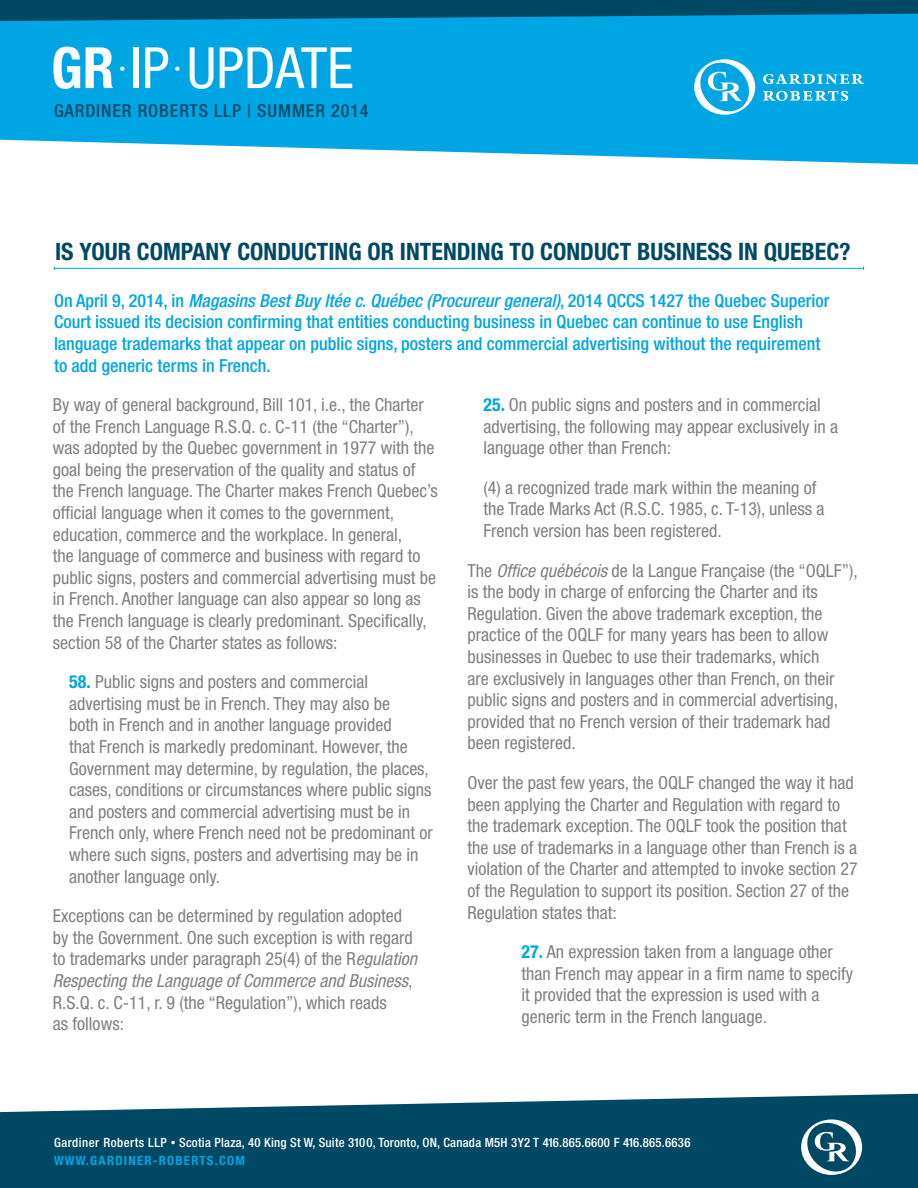
<style>
.page{position:relative;width:918px;height:1188px;background:#fff}
.page>*{position:absolute;margin:0;border:0;box-sizing:border-box;transform-origin:0 0}
.t1{font:condensed 57px "Helvetica Neue LT Std";color:#fff}
.t2{font:700 condensed 24px "Helvetica Neue LT Std";color:#004964}
.t3{font:condensed 18px/21.6px "Helvetica Neue LT Std";color:#808083}
.t4{font:500 condensed 18px/21.6px "Helvetica Neue LT Std";color:#00a5e3}
.t5{font:500 condensed 18px "Helvetica Neue LT Std";letter-spacing:.05em;color:#004964}
.t6{font:500 condensed 12.75px/18px "Helvetica Neue LT Std";letter-spacing:.02em;color:#fff}
.s1{font-weight:700}
.s2{font-style:italic}
.s3{font-weight:700;color:#00a5e3}
.s4{font-size:9.75px}
</style>
<div class="page">
<svg style="left:0;top:21px;width:918px;height:143px;background:#16ace5"></svg>
<svg style="left:0;top:0;width:918px;height:21px;background:#005879"></svg>
<svg style="left:0;top:1094px;width:918px;height:94px;background:#195b73"></svg>
<svg style="left:801px;top:1119px;width:61px;height:56px"></svg>
<svg style="left:694px;top:59px;width:61px;height:56px"></svg>
<svg style="left:763px;top:74px;width:101px;height:10px"></svg>
<svg style="left:763px;top:91px;width:85px;height:10px"></svg>
<hr style="left:54px;top:268px;width:810px;height:1px;background:#00a5e3">
<h1 class="t1" style="left:51px;top:35px;width:304px"><span class="s1">GR</span> <sup>•</sup> ip <sup>•</sup> update</h1>
<p class="t5" style="left:54px;top:100px;width:136px">gardiner roberts</p>
<p class="t5" style="left:214px;top:100px;width:10px">llp</p>
<p class="t5" style="left:247px;top:100px;width:123px">| Summer 2014</p>
<h2 class="t2" style="left:55px;top:237px;width:797px">IS YOUR COMPANY CONDUCTING OR INTENDING TO CONDUCT BUSINESS IN QUEBEC?</h2>
<p class="t4" style="left:54px;top:289px;width:777px">On April 9, 2014, in <span class="s2">Magasins Best Buy ltée c. Québec (Procureur general)</span>, 2014 QCCS 1427 the Quebec Superior Court issued its decision confirming that entities conducting business in Quebec can continue to use English language trademarks that appear on public signs, posters and commercial advertising without the requirement to add generic terms in French.</p>
<p class="t3" style="left:53px;top:394px;width:386px">By way of general background, Bill 101, i.e., the Charter of the French Language R.S.Q. c. C-11 (the “Charter”), was adopted by the Quebec government in 1977 with the goal being the preservation of the quality and status of the French language. The Charter makes French Quebec’s official language when it comes to the government, education, commerce and the workplace. In general,<br>the language of commerce and business with regard to public signs, posters and commercial advertising must be in French. Another language can also appear so long as the French language is clearly predominant. Specifically, section 58 of the Charter states as follows:</p>
<p class="t3" style="left:69px;top:671px;width:365px"><span class="s3">58.</span> Public signs and posters and commercial advertising must be in French. They may also be<br>both in French and in another language provided<br>that French is markedly predominant. However, the Government may determine, by regulation, the places, cases, conditions or circumstances where public signs and posters and commercial advertising must be in French only, where French need not be predominant or where such signs, posters and advertising may be in another language only.</p>
<p class="t3" style="left:53px;top:905px;width:366px">Exceptions can be determined by regulation adopted by the Government. One such exception is with regard to trademarks under paragraph 25(4) of the R<span class="s2">egulation Respecting the Language of Commerce and Business</span>, R.S.Q. c. C-11, r. 9 (the “Regulation”), which reads<br>as follows:</p>
<p class="t3" style="left:484px;top:394px;width:356px"><span class="s3">25.</span> On public signs and posters and in commercial advertising, the following may appear exclusively in a language other than French:</p>
<p class="t3" style="left:484px;top:477px;width:342px">(4) a recognized trade mark within the meaning of the Trade Marks Act (R.S.C. 1985, c. T-13), unless a<br>French version has been registered.</p>
<p class="t3" style="left:467px;top:559px;width:392px">The <span class="s2">Office québécois</span> de la Langue Française (the “OQLF”), is the body in charge of enforcing the Charter and its Regulation. Given the above trademark exception, the practice of the OQLF for many years has been to allow businesses in Quebec to use their trademarks, which<br>are exclusively in languages other than French, on their public signs and posters and in commercial advertising, provided that no French version of their trademark had been registered.</p>
<p class="t3" style="left:467px;top:772px;width:392px">Over the past few years, the OQLF changed the way it had been applying the Charter and Regulation with regard to the trademark exception. The OQLF took the position that the use of trademarks in a language other than French is a violation of the Charter and attempted to invoke section 27 of the Regulation to support its position. Section 27 of the Regulation states that:</p>
<p class="t3" style="left:521px;top:941px;width:333px"><span class="s3">27.</span> An expression taken from a language other than French may appear in a firm name to specify it provided that the expression is used with a generic term in the French language.</p>
<p class="t6" style="left:54px;top:1133px;width:638px">Gardiner Roberts LlP <span class="s4">•</span> Scotia Plaza, 40 King St W, Suite 3100, Toronto, ON, Canada M5H 3Y2 T 416.865.6600 F 416.865.6636<br><span class="s3">WWW.GARDINER-ROBERTS.COM</span></p>
</div>
